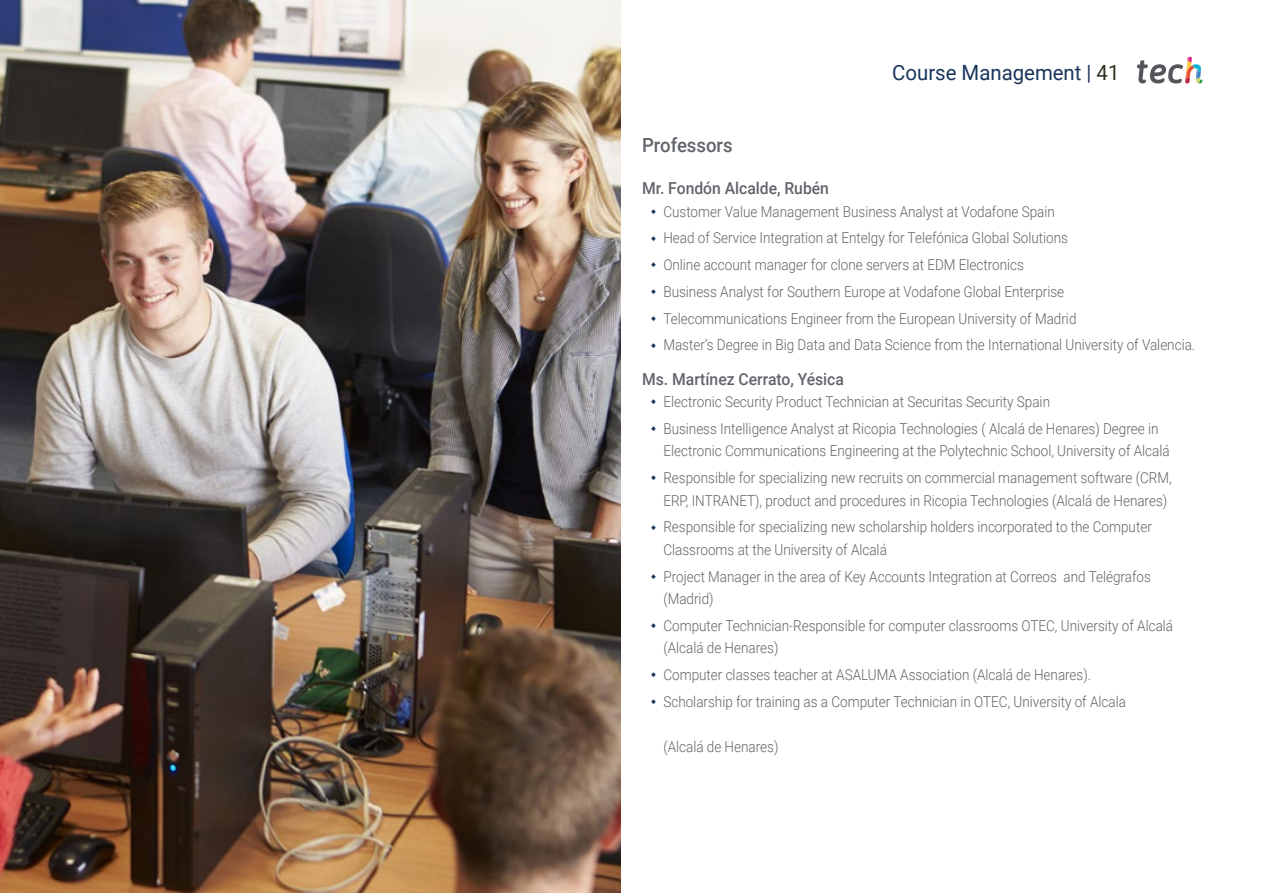
<style>
.page{position:relative;width:1263px;height:893px;background:#fff}
.page>*{position:absolute;margin:0;border:0;box-sizing:border-box;transform-origin:0 0}
.t1{font:21px "Roboto";color:#1a355c}
.t2{font:500 19.5px "Roboto";color:#61646a;scale:.95 1}
.t3{font:500 16.5px "Roboto";color:#61646a;scale:.95 1}
.t4{font:300 15px/26.7px "Roboto";color:#61646a;scale:.9 1}
.s1{color:#312e20}
</style>
<div class="page">
<img style="left:0;top:0;width:621px;height:893px">
<svg style="left:1137px;top:57px;width:65px;height:27px"></svg>
<h1 class="t1" style="left:892px;top:57px;width:229px">Course Management | <span class="s1">41</span></h1>
<h2 class="t2" style="left:642px;top:131px;width:97px">Professors</h2>
<p class="t3" style="left:642px;top:177px;width:198px">Mr. Fondón Alcalde, Rubén</p>
<p class="t4" style="left:663px;top:197px;width:592px">Customer Value Management Business Analyst at Vodafone Spain<br>Head of Service Integration at Entelgy for Telefónica Global Solutions<br>Online account manager for clone servers at EDM Electronics<br>Business Analyst for Southern Europe at Vodafone Global Enterprise<br>Telecommunications Engineer from the European University of Madrid<br>Master’s Degree in Big Data and Data Science from the International University of Valencia.</p>
<p class="t3" style="left:642px;top:367px;width:214px">Ms. Martínez Cerrato, Yésica</p>
<p class="t4" style="left:663px;top:388px;width:551px">Electronic Security Product Technician at Securitas Security Spain<br>Business Intelligence Analyst at Ricopia Technologies ( Alcalá de Henares) Degree in</p>
<p class="t4" style="left:663px;top:437px;width:566px">Electronic Communications Engineering at the Polytechnic School, University of Alcalá<br>Responsible for specializing new recruits on commercial management software (CRM,</p>
<p class="t4" style="left:663px;top:486px;width:561px">ERP, INTRANET), product and procedures in Ricopia Technologies (Alcalá de Henares)<br>Responsible for specializing new scholarship holders incorporated to the Computer</p>
<p class="t4" style="left:663px;top:536px;width:543px">Classrooms at the University of Alcalá<br>Project Manager in the area of Key Accounts Integration at Correos and Telégrafos</p>
<p class="t4" style="left:663px;top:585px;width:568px">(Madrid)<br>Computer Technician-Responsible for computer classrooms OTEC, University of Alcalá</p>
<p class="t4" style="left:663px;top:634px;width:515px">(Alcalá de Henares)<br>Computer classes teacher at ASALUMA Association (Alcalá de Henares).<br>Scholarship for training as a Computer Technician in OTEC, University of Alcala</p>
<p class="t4" style="left:663px;top:733px;width:129px">(Alcalá de Henares)</p>
</div>
